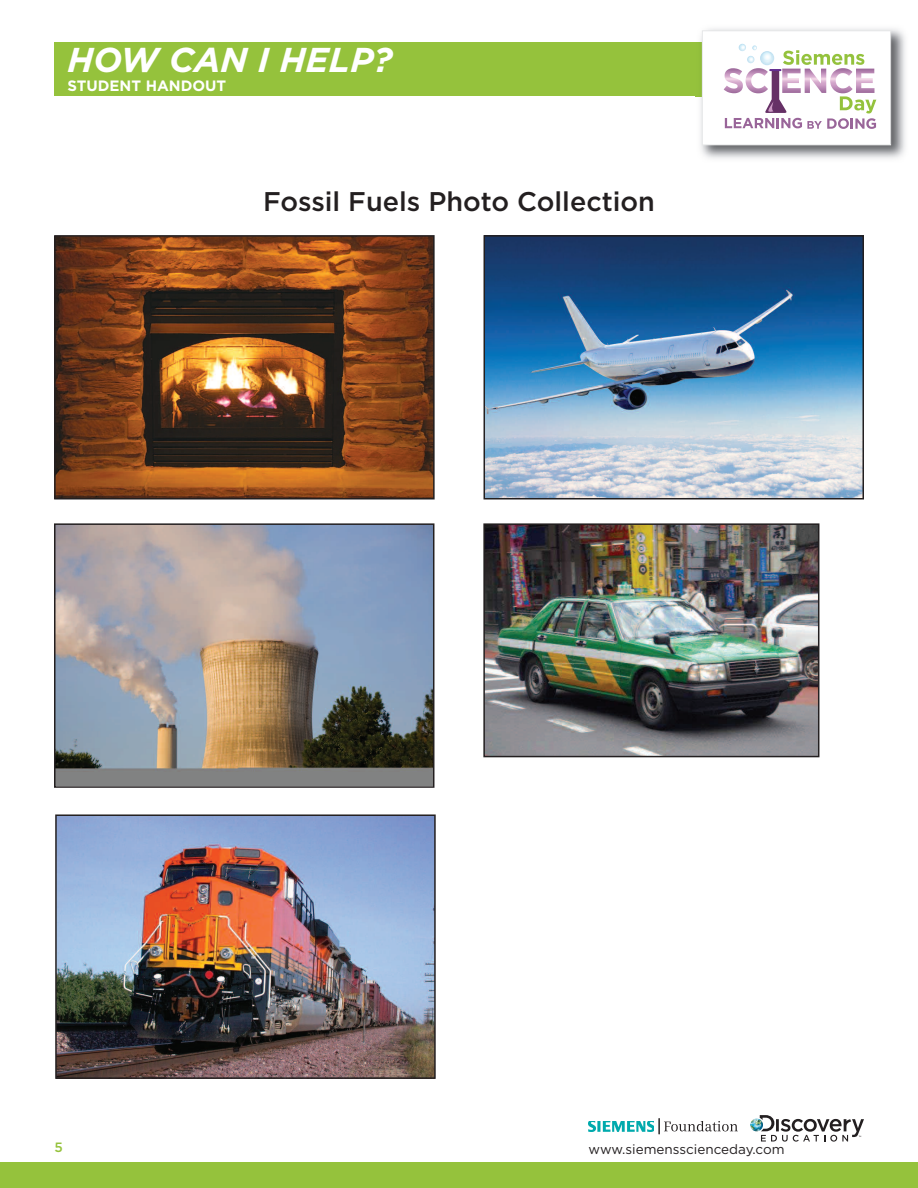
<style>
.page{position:relative;width:918px;height:1188px;background:#fff}
.page>*{position:absolute;margin:0;border:0;box-sizing:border-box;transform-origin:0 0}
.t1{font:italic 700 34.5px "Gotham";color:#fff}
.t2{font:500 27px "Gotham";color:#231f20}
.t3{font:700 15px "Gotham";color:#fff}
.t4{font:13.5px "Gotham";color:#231f20}
.t5{font:500 13.5px "Gotham";color:#95c23c}
</style>
<div class="page">
<div style="left:54px;top:42px;width:651px;height:54px;background:#95c23c"></div>
<img style="left:696px;top:28px;width:209px;height:131px">
<img style="left:696px;top:42px;width:6px;height:54px">
<div style="left:703px;top:31px;width:187px;height:113px;background:#fff"></div>
<div style="left:702px;top:30px;width:189px;height:115px;border:1px solid #e7e8e9"></div>
<svg style="left:724px;top:44px;width:152px;height:85px"></svg>
<div style="left:0;top:1163px;width:918px;height:25px;background:#95c23c"></div>
<img style="left:589px;top:1121px;width:65px;height:10px">
<svg style="left:659px;top:1118px;width:79px;height:16px"></svg>
<svg style="left:750px;top:1115px;width:114px;height:27px"></svg>
<img style="left:57px;top:238px;width:375px;height:259px">
<div style="left:54px;top:235px;width:381px;height:265px;border:2px solid #231f20"></div>
<img style="left:487px;top:238px;width:374px;height:259px">
<div style="left:484px;top:235px;width:380px;height:265px;border:2px solid #231f20"></div>
<img style="left:57px;top:526px;width:374px;height:259px">
<div style="left:54px;top:523px;width:380px;height:265px;border:2px solid #231f20"></div>
<img style="left:486px;top:526px;width:330px;height:228px">
<div style="left:483px;top:523px;width:336px;height:234px;border:2px solid #231f20"></div>
<img style="left:58px;top:817px;width:375px;height:259px">
<div style="left:55px;top:814px;width:381px;height:265px;border:2px solid #231f20"></div>
<p class="t1" style="left:68px;top:39px;width:327px">HOW CAN I HELP?</p>
<p class="t3" style="left:68px;top:77px;width:160px">STUDENT HANDOUT</p>
<p class="t2" style="left:263px;top:185px;width:393px">Fossil Fuels Photo Collection</p>
<p class="t5" style="left:54px;top:1139px;width:10px">5</p>
<p class="t4" style="left:589px;top:1142px;width:197px">www.siemensscienceday.com</p>
</div>
